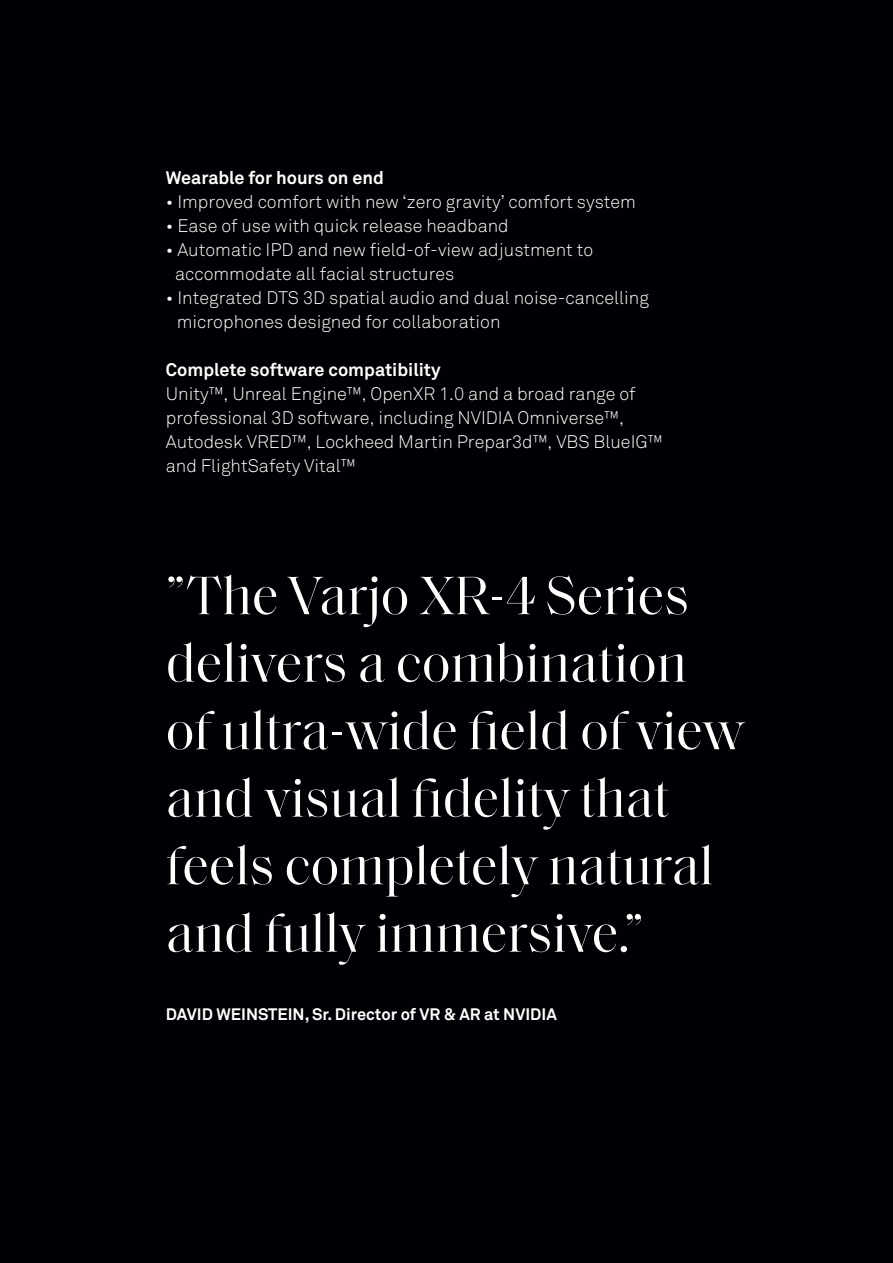
<style>
.page{position:relative;width:893px;height:1263px;background:#000104}
.page>*{position:absolute;margin:0;border:0;box-sizing:border-box;transform-origin:0 0}
.t1{font:54.9px/67.5px "Saol Display";color:#fff}
.t2{font:300 18px/24px "Akkurat";color:#fff}
.t3{font:700 18px "Akkurat Pro";color:#fff}
.t4{font:700 16.5px "Akkurat Pro";color:#fff}
</style>
<div class="page">
<p class="t3" style="left:166px;top:167px;width:219px">Wearable for hours on end</p>
<p class="t2" style="left:166px;top:190px;width:472px">• Improved comfort with new ‘zero gravity’ comfort system</p>
<p class="t2" style="left:166px;top:214px;width:344px">• Ease of use with quick release headband</p>
<p class="t2" style="left:166px;top:238px;width:429px">• Automatic IPD and new field-of-view adjustment to</p>
<p class="t2" style="left:175px;top:262px;width:281px">accommodate all facial structures</p>
<p class="t2" style="left:166px;top:286px;width:485px">• Integrated DTS 3D spatial audio and dual noise-cancelling</p>
<p class="t2" style="left:177px;top:310px;width:325px">microphones designed for collaboration</p>
<p class="t3" style="left:166px;top:359px;width:276px">Complete software compatibility</p>
<p class="t2" style="left:166px;top:382px;width:498px">Unity™, Unreal Engine™, OpenXR 1.0 and a broad range of professional 3D software, including NVIDIA Omniverse™, Autodesk VRED™, Lockheed Martin Prepar3d™, VBS BlueIG™ and FlightSafety Vital™</p>
<p class="t1" style="left:166px;top:558px;width:580px">”The Varjo XR-4 Series delivers a combination of ultra-wide field of view and visual fidelity that feels completely natural and fully immersive.”</p>
<p class="t4" style="left:166px;top:1004px;width:393px">DAVID WEINSTEIN, Sr. Director of VR &amp; AR at NVIDIA</p>
</div>
